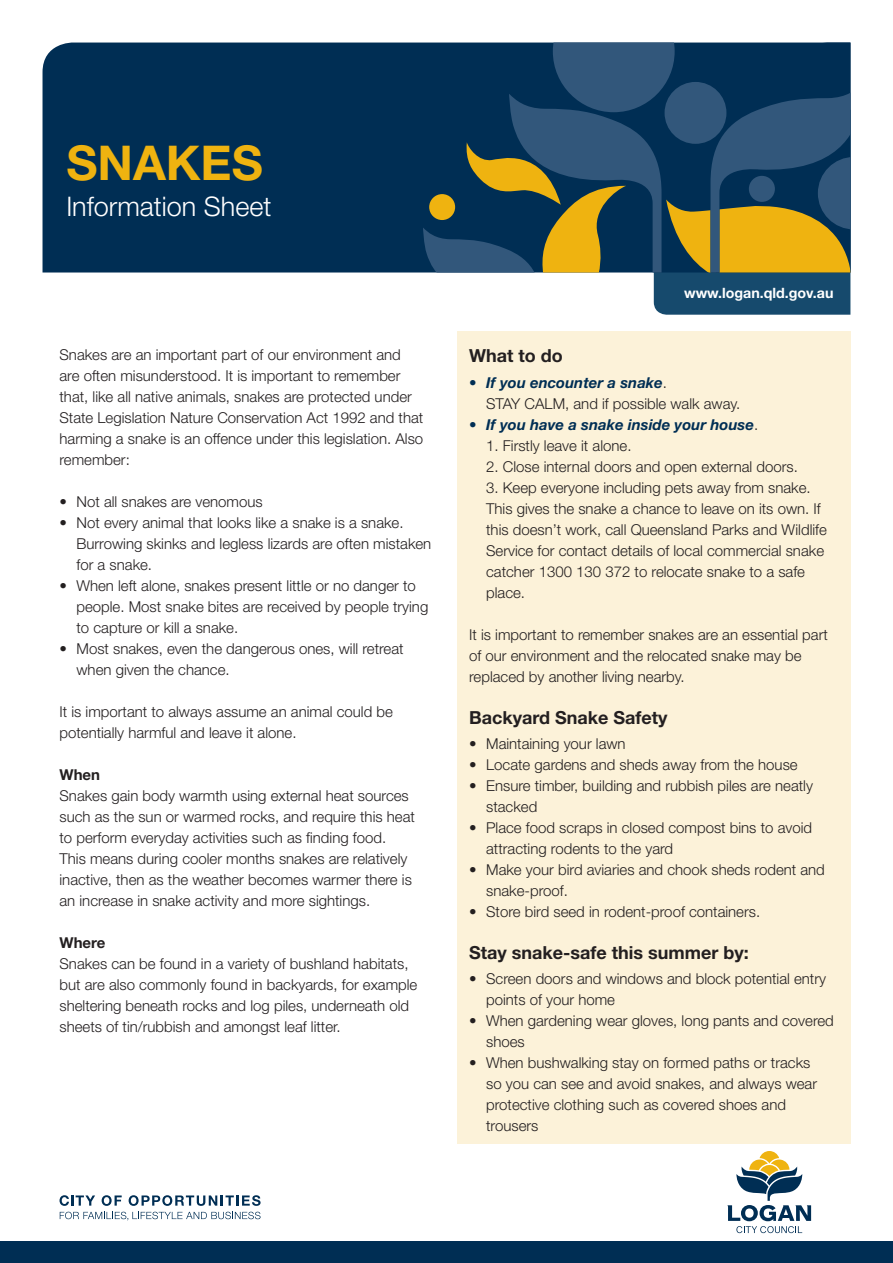
<style>
.page{position:relative;width:893px;height:1263px;background:#fff}
.page>*{position:absolute;margin:0;border:0;box-sizing:border-box;transform-origin:0 0}
.Main_Heading{font:700 48px "Helvetica Neue LT Std";color:#efb310}
.Main_Heading-2{font:300 27px "Helvetica Neue LT Std";color:#fff}
.t1{font:700 18px "Helvetica Neue LT Std";color:#231f20}
.t2{font:300 15px/21px "Helvetica Neue LT Std";color:#231f20}
.t3{font:italic 700 15px "Helvetica Neue LT Std";color:#002e54}
.t4{font:700 15px "Helvetica Neue LT Std";color:#231f20}
.BodyCopy{font:700 14.25px "Helvetica Neue LT Std";color:#fff}
.s1{font-weight:700;font-style:italic;color:#002e54}
.s2{font-weight:300;font-style:normal;color:#231f20}
</style>
<div class="page">
<div style="left:43px;top:43px;width:380px;height:229px;background:#002e54"></div>
<svg style="left:423px;top:43px;width:427px;height:272px;background:#455f66"></svg>
<div style="left:457px;top:332px;width:393px;height:812px;background:#fcf2d9"></div>
<svg style="left:727px;top:1151px;width:84px;height:82px"></svg>
<div style="left:0;top:1242px;width:893px;height:21px;background:#002e54"></div>
<svg style="left:60px;top:1195px;width:35px;height:11px"></svg>
<svg style="left:102px;top:1195px;width:20px;height:11px"></svg>
<svg style="left:129px;top:1195px;width:132px;height:11px"></svg>
<svg style="left:60px;top:1212px;width:201px;height:8px"></svg>
<p class="Main_Heading" style="left:66px;top:133px;width:198px">SNAKES</p>
<p class="Main_Heading-2" style="left:66px;top:190px;width:207px">Information Sheet</p>
<p class="t2" style="left:60px;top:344px;width:365px">Snakes are an important part of our environment and are often misunderstood. It is important to remember that, like all native animals, snakes are protected under State Legislation Nature Conservation Act 1992 and that harming a snake is an offence under this legislation. Also remember:</p>
<p class="t2" style="left:60px;top:491px;width:205px">• Not all snakes are venomous</p>
<p class="t2" style="left:77px;top:512px;width:356px;text-indent:-17px">• Not every animal that looks like a snake is a snake.<br>Burrowing skinks and legless lizards are often mistaken for a snake.</p>
<p class="t2" style="left:77px;top:575px;width:353px;text-indent:-17px">• When left alone, snakes present little or no danger to people. Most snake bites are received by people trying to capture or kill a snake.</p>
<p class="t2" style="left:77px;top:638px;width:329px;text-indent:-17px">• Most snakes, even the dangerous ones, will retreat when given the chance.</p>
<p class="t2" style="left:60px;top:701px;width:335px">It is important to always assume an animal could be potentially harmful and leave it alone.</p>
<p class="t4" style="left:60px;top:765px;width:42px">When</p>
<p class="t2" style="left:60px;top:785px;width:357px">Snakes gain body warmth using external heat sources such as the sun or warmed rocks, and require this heat to perform everyday activities such as finding food.<br>This means during cooler months snakes are relatively inactive, then as the weather becomes warmer there is an increase in snake activity and more sightings.</p>
<p class="t4" style="left:60px;top:933px;width:47px">Where</p>
<p class="t2" style="left:60px;top:953px;width:359px">Snakes can be found in a variety of bushland habitats, but are also commonly found in backyards, for example sheltering beneath rocks and log piles, underneath old sheets of tin/rubbish and amongst leaf litter.</p>
<p class="BodyCopy" style="left:684px;top:284px;width:151px">www.logan.qld.gov.au</p>
<p class="t1" style="left:469px;top:345px;width:95px">What to do</p>
<p class="t2" style="left:486px;top:371px;width:256px;text-indent:-17px"><span class="s1">• If you encounter a snake</span>.<br>STAY CALM, and if possible walk away.</p>
<p class="t3" style="left:469px;top:415px;width:291px">• If you have a snake inside your house<span class="s2">.</span></p>
<p class="t2" style="left:486px;top:434px;width:147px">1. Firstly leave it alone.</p>
<p class="t2" style="left:486px;top:455px;width:313px">2. Close internal doors and open external doors.</p>
<p class="t2" style="left:486px;top:476px;width:342px">3. Keep everyone including pets away from snake.<br>This gives the snake a chance to leave on its own. If this doesn’t work, call Queensland Parks and Wildlife Service for contact details of local commercial snake catcher 1300 130 372 to relocate snake to a safe place.</p>
<p class="t2" style="left:469px;top:623px;width:360px">It is important to remember snakes are an essential part of our environment and the relocated snake may be replaced by another living nearby.</p>
<p class="t1" style="left:469px;top:706px;width:200px">Backyard Snake Safety</p>
<p class="t2" style="left:469px;top:733px;width:158px">• Maintaining your lawn</p>
<p class="t2" style="left:469px;top:754px;width:330px">• Locate gardens and sheds away from the house</p>
<p class="t2" style="left:486px;top:775px;width:328px;text-indent:-17px">• Ensure timber, building and rubbish piles are neatly stacked</p>
<p class="t2" style="left:486px;top:817px;width:327px;text-indent:-17px">• Place food scraps in closed compost bins to avoid attracting rodents to the yard</p>
<p class="t2" style="left:486px;top:859px;width:340px;text-indent:-17px">• Make your bird aviaries and chook sheds rodent and snake-proof.</p>
<p class="t2" style="left:469px;top:901px;width:292px">• Store bird seed in rodent-proof containers.</p>
<p class="t1" style="left:469px;top:941px;width:281px">Stay snake-safe this summer by:</p>
<p class="t2" style="left:486px;top:968px;width:341px;text-indent:-17px">• Screen doors and windows and block potential entry points of your home</p>
<p class="t2" style="left:486px;top:1010px;width:349px;text-indent:-17px">• When gardening wear gloves, long pants and covered shoes</p>
<p class="t2" style="left:486px;top:1052px;width:332px;text-indent:-17px">• When bushwalking stay on formed paths or tracks so you can see and avoid snakes, and always wear protective clothing such as covered shoes and trousers</p>
</div>
